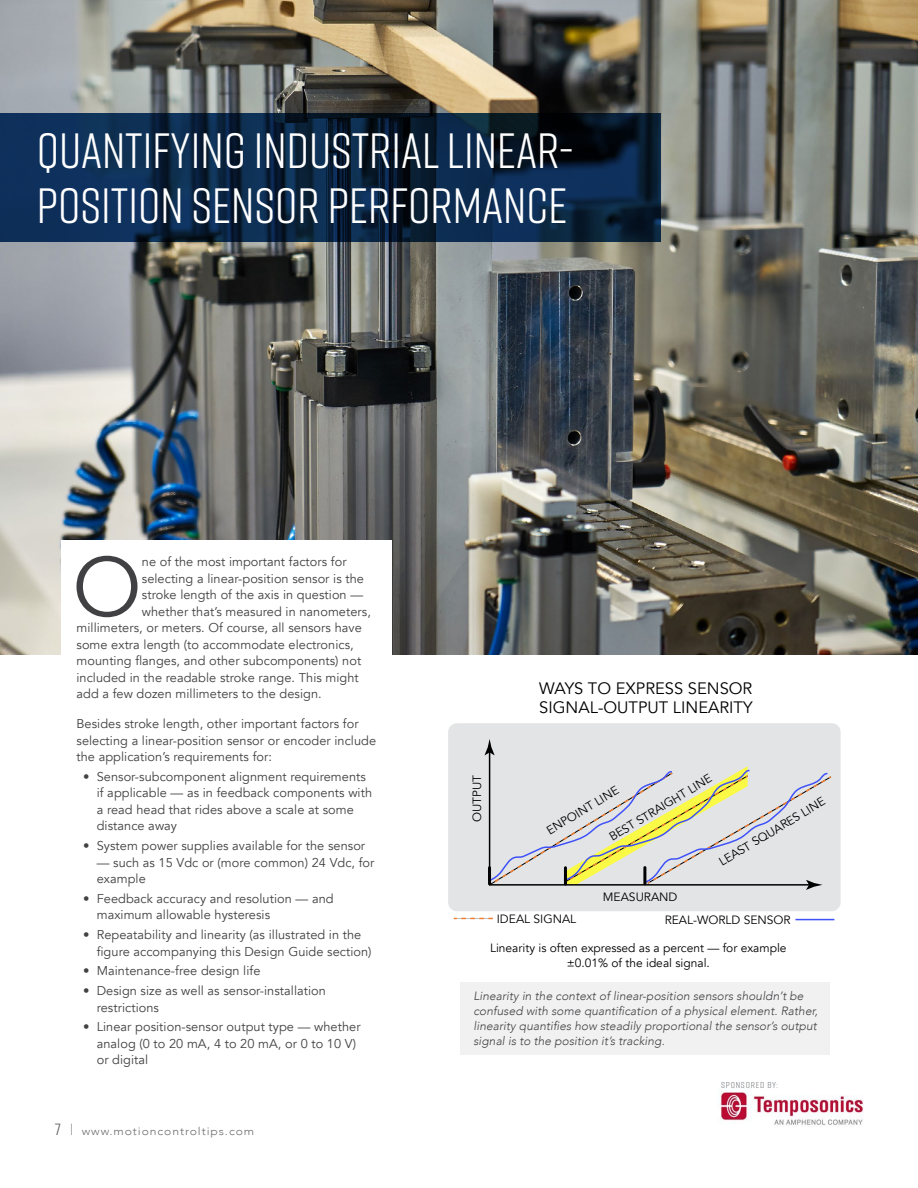
<style>
.page{position:relative;width:918px;height:1188px;background:#fff}
.page>*{position:absolute;margin:0;border:0;box-sizing:border-box;transform-origin:0 0}
.t1{font:82.65px "Avenir";color:#414042}
.t2{font:49.5px/54.4px "Rift";color:#fff}
.t3{font:16.5px/19.8px "Avenir";color:#000}
.t4{font:12.75px/16.5px "Avenir";letter-spacing:.005em;color:#414042}
.t5{font:italic 300 12px/15px "Avenir";letter-spacing:.005em;color:#414042}
.t6{font:12px/14.4px "Avenir";color:#000;text-align:center}
.t7{font:300 10.95px "Avenir";letter-spacing:.075em;color:#6d6e71;scale:1.11 1}
.t8{font:8.55px "Rift";letter-spacing:.075em;color:#808285;scale:1.11 1}
.s1{font-family:"Rift";font-weight:400;font-size:16.2px;color:#58595b}
</style>
<div class="page">
<img style="left:719px;top:1091px;width:144px;height:34px">
<img style="left:0;top:0;width:918px;height:654px">
<div style="left:62px;top:540px;width:330px;height:538px;background:#fff"></div>
<svg style="left:0;top:113px;width:660px;height:128px;background:#0a2442"></svg>
<div style="left:448px;top:723px;width:393px;height:188px;background:#e3e4e5;border-radius:9px"></div>
<svg style="left:485px;top:739px;width:10px;height:16px"></svg>
<svg style="left:488px;top:766px;width:344px;height:124px"></svg>
<hr style="left:564px;top:868px;width:3px;height:16px;background:#000">
<hr style="left:643px;top:868px;width:3px;height:16px;background:#000">
<svg style="left:454px;top:918px;width:39px;height:1px"></svg>
<hr style="left:795px;top:919px;width:39px;height:1px;background:#3e51f9">
<hr style="left:488px;top:868px;width:3px;height:16px;background:#000">
<div style="left:460px;top:982px;width:370px;height:73px;background:#f1f1f2"></div>
<h2 class="t2" style="left:37px;top:121px;width:538px">QUANTIFYING INDUSTRIAL LINEAR-<br>POSITION SENSOR PERFORMANCE</h2>
<h1 class="t1" style="left:73px;top:538px;width:70px">O</h1>
<p class="t4" style="left:142px;top:554px;width:206px">ne of the most important factors for</p>
<p class="t4" style="left:142px;top:570px;width:224px">selecting a linear-position sensor is the</p>
<p class="t4" style="left:142px;top:587px;width:223px">stroke length of the axis in question —</p>
<p class="t4" style="left:142px;top:603px;width:231px">whether that’s measured in nanometers,</p>
<p class="t4" style="left:77px;top:620px;width:287px">millimeters, or meters. Of course, all sensors have</p>
<p class="t4" style="left:77px;top:636px;width:279px">some extra length (to accommodate electronics,</p>
<p class="t4" style="left:77px;top:653px;width:286px">mounting flanges, and other subcomponents) not</p>
<p class="t4" style="left:77px;top:669px;width:284px">included in the readable stroke range. This might</p>
<p class="t4" style="left:77px;top:686px;width:247px">add a few dozen millimeters to the design.</p>
<p class="t4" style="left:77px;top:716px;width:301px">Besides stroke length, other important factors for selecting a linear-position sensor or encoder include the application’s requirements for:</p>
<p class="t4" style="left:97px;top:769px;width:277px;text-indent:-14px">• Sensor-subcomponent alignment requirements if applicable — as in feedback components with a read head that rides above a scale at some distance away</p>
<p class="t4" style="left:83px;top:838px;width:283px">• System power supplies available for the sensor</p>
<p class="t4" style="left:97px;top:854px;width:279px">— such as 15 Vdc or (more common) 24 Vdc, for example</p>
<p class="t4" style="left:97px;top:891px;width:238px;text-indent:-14px">• Feedback accuracy and resolution — and maximum allowable hysteresis</p>
<p class="t4" style="left:97px;top:927px;width:276px;text-indent:-14px">• Repeatability and linearity (as illustrated in the figure accompanying this Design Guide section)</p>
<p class="t4" style="left:83px;top:963px;width:179px">• Maintenance-free design life</p>
<p class="t4" style="left:97px;top:983px;width:231px;text-indent:-14px">• Design size as well as sensor-installation restrictions</p>
<p class="t4" style="left:97px;top:1019px;width:265px;text-indent:-14px">• Linear position-sensor output type — whether analog (0 to 20 mA, 4 to 20 mA, or 0 to 10 V) or digital</p>
<p class="t7" style="left:55px;top:1125px;width:181px"><span class="s1">7 I</span> www.motioncontroltips.com</p>
<p class="t6" style="left:470px;top:822px;width:49px;rotate:-90deg">OUTPUT</p>
<p class="t3" style="left:539px;top:678px;width:215px">WAYS TO EXPRESS SENSOR<br>SIGNAL-OUTPUT LINEARITY</p>
<p class="t6" style="left:607px;top:832px;width:119px;rotate:-31deg">BEST STRAIGHT LINE</p>
<p class="t6" style="left:544px;top:825px;width:83px;rotate:-31deg">ENPOINT LINE</p>
<p class="t6" style="left:717px;top:857px;width:123px;rotate:-31deg">LEAST SQUARES LINE</p>
<p class="t6" style="left:603px;top:890px;width:76px">MEASURAND</p>
<p class="t6" style="left:497px;top:912px;width:81px">IDEAL SIGNAL</p>
<p class="t6" style="left:665px;top:913px;width:128px">REAL-WORLD SENSOR</p>
<p class="t6" style="left:490px;top:941px;width:298px">Linearity is often expressed as a percent — for example ±0.01% of the ideal signal.</p>
<p class="t5" style="left:473px;top:988px;width:346px">Linearity in the context of linear-position sensors shouldn’t be confused with some quantification of a physical element. Rather, linearity quantifies how steadily proportional the sensor’s output signal is to the position it’s tracking.</p>
<p class="t8" style="left:721px;top:1079px;width:52px">SPONSORED BY:</p>
</div>
